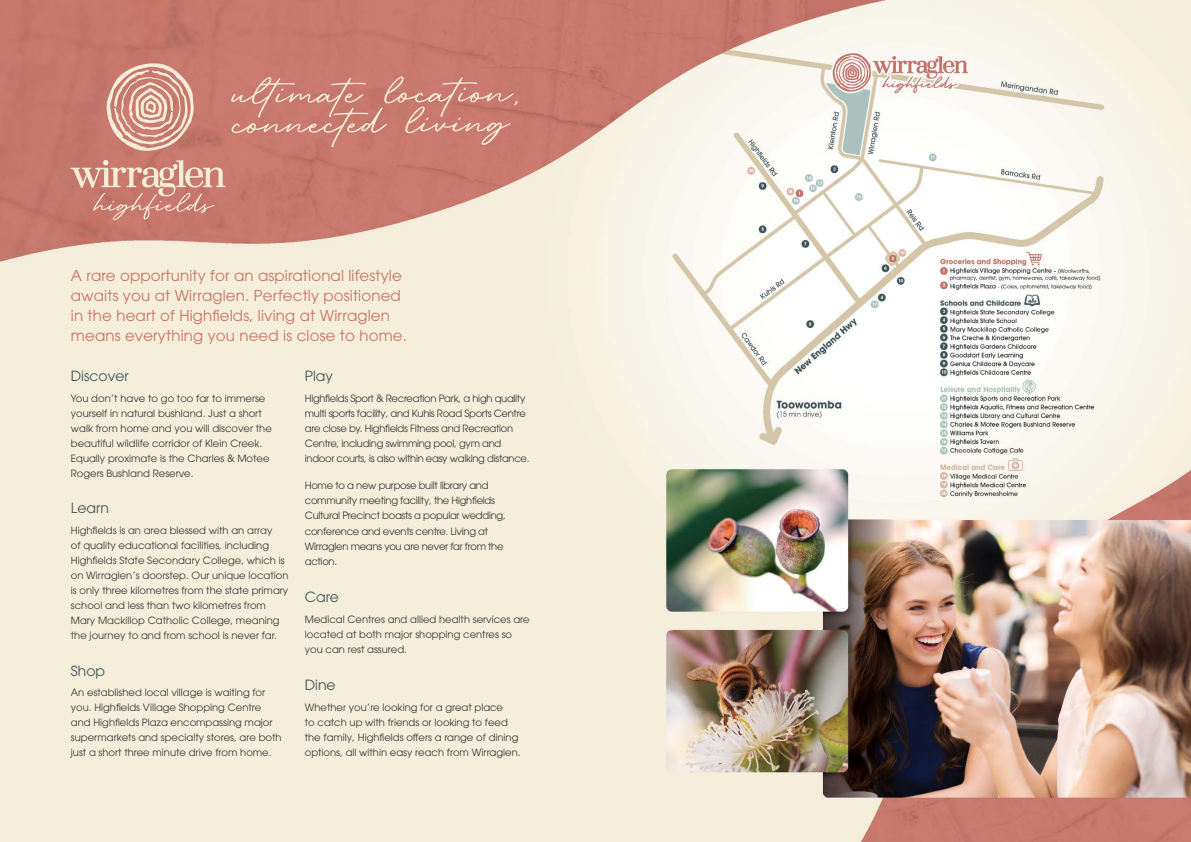
<style>
.page{position:relative;width:1191px;height:842px;background:#fff}
.page>*{position:absolute;margin:0;border:0;box-sizing:border-box;transform-origin:0 0}
.t1{font:75px "Retro Signature";color:#f3edd9}
.t2{font:15px/20px "ITC Avant Garde Pro";letter-spacing:.01em;color:#c87367}
.t3{font:14px "ITC Avant Garde Pro";color:#3f555a}
.t4{font:10px/15px "ITC Avant Garde Pro";color:#403537}
.t5{font:10px/15.2px "ITC Avant Garde Pro";letter-spacing:-.03em;color:#403537}
</style>
<div class="page">
<img style="left:0;top:0;width:1191px;height:842px">
<svg style="left:71px;top:160px;width:154px;height:60px;background:#cf8f82"></svg>
<svg style="left:105px;top:63px;width:90px;height:89px;background:#d59e90"></svg>
<h1 class="t1" style="left:234px;top:48px;width:287px">ultimate location,</h1>
<h1 class="t1" style="left:234px;top:78px;width:278px">connected living</h1>
<h2 class="t2" style="left:71px;top:266px;width:337px">A rare opportunity for an aspirational lifestyle awaits you at Wirraglen. Perfectly positioned in the heart of Highfields, living at Wirraglen means everything you need is close to home.</h2>
<h3 class="t3" style="left:71px;top:367px;width:59px">Discover</h3>
<p class="t4" style="left:71px;top:390px;width:202px">You don’t have to go too far to immerse yourself in natural bushland. Just a short walk from home and you will discover the beautiful wildlife corridor of Klein Creek.<br>Equally proximate is the Charles &amp; Motee Rogers Bushland Reserve.</p>
<h3 class="t3" style="left:71px;top:499px;width:40px">Learn</h3>
<p class="t4" style="left:71px;top:523px;width:219px">Highfields is an area blessed with an array<br>of quality educational facilities, including Highfields State Secondary College, which is on Wirraglen’s doorstep. Our unique location is only three kilometres from the state primary school and less than two kilometres from Mary Mackillop Catholic College, meaning the journey to and from school is never far.</p>
<h3 class="t3" style="left:71px;top:662px;width:36px">Shop</h3>
<p class="t4" style="left:71px;top:685px;width:212px">An established local village is waiting for you. Highfields Village Shopping Centre and Highfields Plaza encompassing major supermarkets and specialty stores, are both just a short three minute drive from home.</p>
<h3 class="t3" style="left:305px;top:367px;width:30px">Play</h3>
<p class="t5" style="left:305px;top:390px;width:226px">Highfields Sport &amp; Recreation Park, a high quality multi sports facility, and Kuhls Road Sports Centre are close by. Highfields Fitness and Recreation Centre, including swimming pool, gym and indoor courts, is also within easy walking distance.</p>
<p class="t5" style="left:305px;top:478px;width:202px">Home to a new purpose built library and community meeting facility, the Highfields Cultural Precinct boasts a popular wedding, conference and events centre. Living at Wirraglen means you are never far from the action.</p>
<h3 class="t3" style="left:305px;top:588px;width:36px">Care</h3>
<p class="t4" style="left:305px;top:611px;width:226px">Medical Centres and allied health services are located at both major shopping centres so you can rest assured.</p>
<h3 class="t3" style="left:305px;top:676px;width:32px">Dine</h3>
<p class="t4" style="left:305px;top:699px;width:217px">Whether you’re looking for a great place<br>to catch up with friends or looking to feed the family, Highfields offers a range of dining options, all within easy reach from Wirraglen.</p>
</div>
